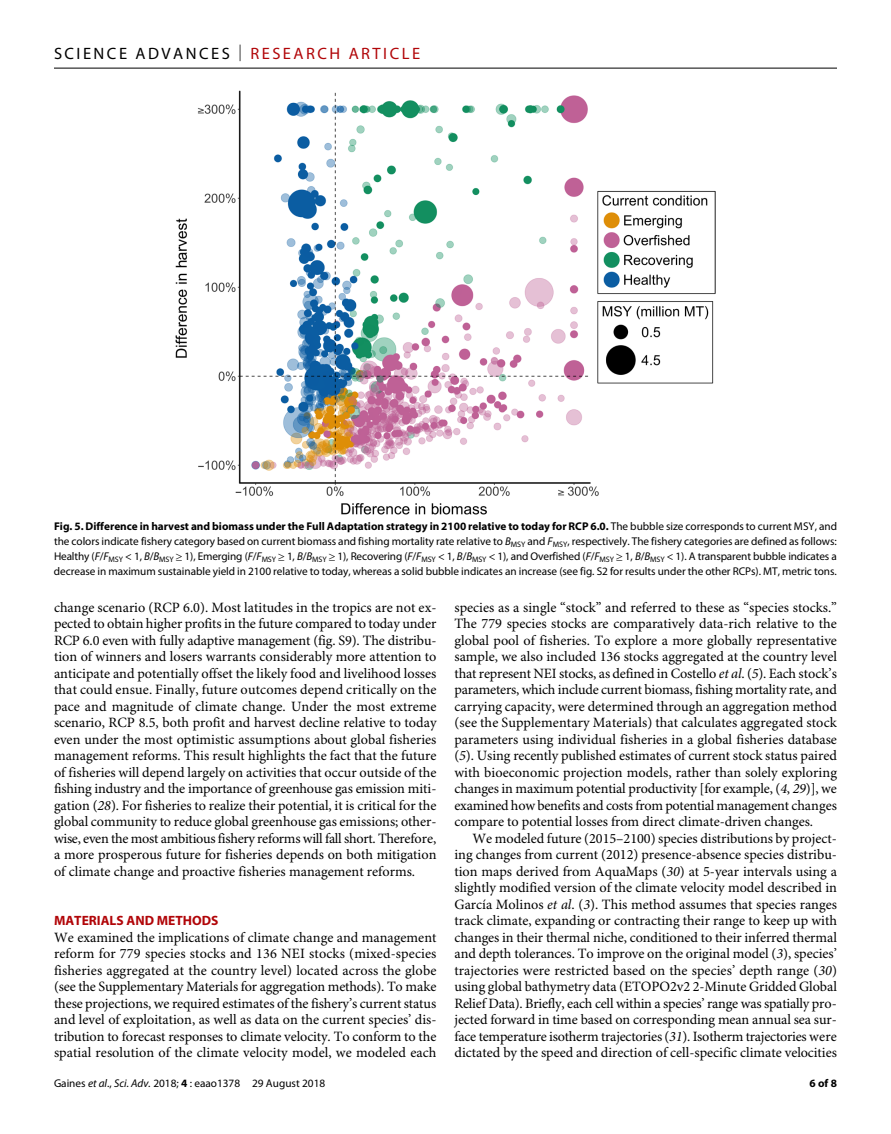
<style>
.page{position:relative;width:891px;height:1134px;background:#fff}
.page>*{position:absolute;margin:0;border:0;box-sizing:border-box;transform-origin:0 0}
.t1{font:16.5px "Myriad Pro";letter-spacing:.15em;color:#000}
.t2{font:14.25px/16.5px "Minion Pro";color:#000;text-align:justify}
.t3{font:700 13.5px "Myriad Pro";color:#b10508}
.t4{font:11.25px/15px "Myriad Pro";letter-spacing:-.005em;color:#000;text-align:justify}
.t5{font:700 11.25px "Myriad Pro";color:#000}
.s1{font-weight:300}
.s2{color:#b10508}
.s3{font-weight:700}
.s4{font-style:italic}
</style>
<div class="page">
<hr style="left:54px;top:68px;width:783px;height:1px;background:#000">
<img style="left:176px;top:90px;width:539px;height:424px">
<p class="t1" style="left:54px;top:40px;width:368px">SCIENCE ADVANCES <span class="s1">|</span> <span class="s2">RESEARCH ARTICLE</span></p>
<p class="t4" style="left:54px;top:519px;width:785px"><span class="s3">Fig. 5. Difference in harvest and biomass under the Full Adaptation strategy in 2100 relative to today for RCP 6.0.</span> The bubble size corresponds to current MSY, and the colors indicate fishery category based on current biomass and fishing mortality rate relative to <span class="s4">B</span><sub>MSY</sub> and <span class="s4">F</span><sub>MSY</sub>, respectively. The fishery categories are defined as follows:<br>Healthy (<span class="s4">F</span>/<span class="s4">F</span><sub>MSY</sub> &lt; 1, <span class="s4">B</span>/<span class="s4">B</span><sub>MSY</sub> ≥ 1), Emerging (<span class="s4">F</span>/<span class="s4">F</span><sub>MSY</sub> ≥ 1, <span class="s4">B</span>/<span class="s4">B</span><sub>MSY</sub> ≥ 1), Recovering (<span class="s4">F</span>/<span class="s4">F</span><sub>MSY</sub> &lt; 1, <span class="s4">B</span>/<span class="s4">B</span><sub>MSY</sub> &lt; 1), and Overfished (<span class="s4">F</span>/<span class="s4">F</span><sub>MSY</sub> ≥ 1, <span class="s4">B</span>/<span class="s4">B</span><sub>MSY</sub> &lt; 1). A transparent bubble indicates a decrease in maximum sustainable yield in 2100 relative to today, whereas a solid bubble indicates an increase (see fig. S2 for results under the other RCPs). MT, metric tons.</p>
<p class="t2" style="left:54px;top:600px;width:384px">change scenario (RCP 6.0). Most latitudes in the tropics are not ex&shy;pected to obtain higher profits in the future compared to today under RCP 6.0 even with fully adaptive management (fig. S9). The distribu&shy;tion of winners and losers warrants considerably more attention to anticipate and potentially offset the likely food and livelihood losses that could ensue. Finally, future outcomes depend critically on the pace and magnitude of climate change. Under the most extreme scenario, RCP 8.5, both profit and harvest decline relative to today even under the most optimistic assumptions about global fisheries management reforms. This result highlights the fact that the future of fisheries will depend largely on activities that occur outside of the fishing industry and the importance of greenhouse gas emission miti&shy;gation (<span class="s4">28</span>). For fisheries to realize their potential, it is critical for the global community to reduce global greenhouse gas emissions; other&shy;wise, even the most ambitious fishery reforms will fall short. Therefore, a more prosperous future for fisheries depends on both mitigation of climate change and proactive fisheries management reforms.</p>
<p class="t3" style="left:54px;top:910px;width:166px">MATERIALS AND METHODS</p>
<p class="t2" style="left:54px;top:930px;width:384px">We examined the implications of climate change and management reform for 779 species stocks and 136 NEI stocks (mixed-species fisheries aggregated at the country level) located across the globe (see the Supplementary Materials for aggregation methods). To make these projections, we required estimates of the fishery’s current status and level of exploitation, as well as data on the current species’ dis&shy;tribution to forecast responses to climate velocity. To conform to the spatial resolution of the climate velocity model, we modeled each</p>
<p class="t4" style="left:54px;top:1076px;width:273px">Gaines <span class="s4">et al</span>., <span class="s4">Sci. Adv.</span> 2018; <span class="s3">4</span> : eaao1378 29 August 2018</p>
<p class="t2" style="left:454px;top:600px;width:384px">species as a single “stock” and referred to these as “species stocks.” The 779 species stocks are comparatively data-rich relative to the global pool of fisheries. To explore a more globally representative sample, we also included 136 stocks aggregated at the country level that represent NEI stocks, as defined in Costello <span class="s4">et al</span>. (<span class="s4">5</span>). Each stock’s parameters, which include current biomass, fishing mortality rate, and carrying capacity, were determined through an aggregation method (see the Supplementary Materials) that calculates aggregated stock parameters using individual fisheries in a global fisheries database (<span class="s4">5</span>). Using recently published estimates of current stock status paired with bioeconomic projection models, rather than solely exploring changes in maximum potential productivity [for example, (<span class="s4">4</span>, <span class="s4">29</span>)], we examined how benefits and costs from potential management changes compare to potential losses from direct climate-driven changes.</p>
<p class="t2" style="left:454px;top:831px;width:384px;text-indent:18px">We modeled future (2015–2100) species distributions by project&shy;ing changes from current (2012) presence-absence species distribu&shy;tion maps derived from AquaMaps (<span class="s4">30</span>) at 5-year intervals using a slightly modified version of the climate velocity model described in García Molinos <span class="s4">et al</span>. (<span class="s4">3</span>). This method assumes that species ranges track climate, expanding or contracting their range to keep up with changes in their thermal niche, conditioned to their inferred thermal and depth tolerances. To improve on the original model (<span class="s4">3</span>), species’ trajectories were restricted based on the species’ depth range (<span class="s4">30</span>) using global bathymetry data (ETOPO2v2 2-Minute Gridded Global Relief Data). Briefly, each cell within a species’ range was spatially pro&shy;jected forward in time based on corresponding mean annual sea sur&shy;face temperature isotherm trajectories (<span class="s4">31</span>). Isotherm trajectories were dictated by the speed and direction of cell-specific climate velocities</p>
<p class="t5" style="left:810px;top:1074px;width:29px">6 of 8</p>
</div>
